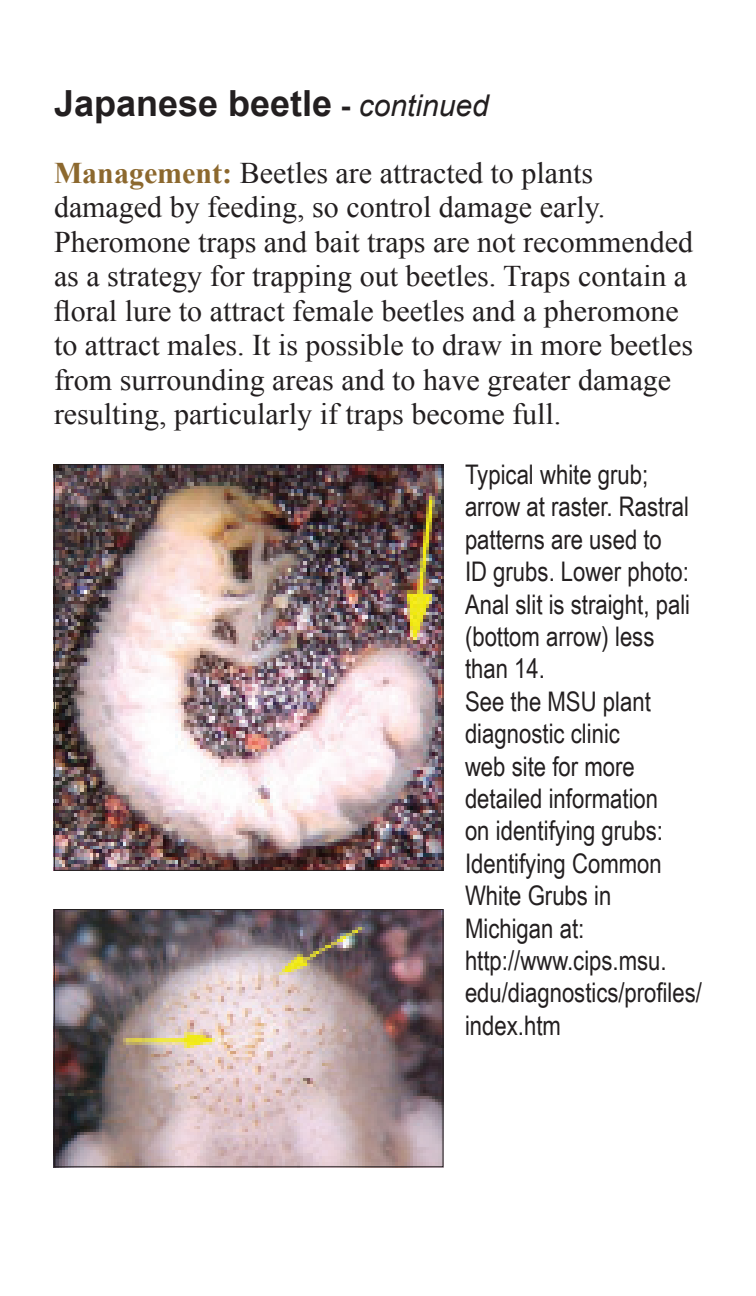
<style>
.page{position:relative;width:756px;height:1296px;background:#fff}
.page>*{position:absolute;margin:0;border:0;box-sizing:border-box;transform-origin:0 0}
.GuideHeader{font:700 36px "Arial";color:#231f20}
.Guide_text{font:30px/34.5px "Times New Roman";color:#231f20}
.t1{font:27px/32.4px "Arial Narrow";color:#231f20}
.s1{font-size:30px}
.s2{font-weight:400;font-style:italic;font-size:30px}
.s3{font-weight:700;color:#8c682e}
</style>
<div class="page">
<img style="left:56px;top:911px;width:385px;height:254px">
<img style="left:56px;top:466px;width:385px;height:403px">
<div style="left:54px;top:464px;width:389px;height:407px;border:1px solid #231f20"></div>
<div style="left:54px;top:909px;width:389px;height:258px;border:1px solid #231f20"></div>
<p class="GuideHeader" style="left:54px;top:80px;width:436px">Japanese beetle <span class="s1">-</span> <span class="s2">continued</span></p>
<p class="Guide_text" style="left:54px;top:155px;width:641px"><span class="s3">Management:</span> Beetles are attracted to plants damaged by feeding, so control damage early.<br>Pheromone traps and bait traps are not recommended as a strategy for trapping out beetles. Traps contain a floral lure to attract female beetles and a pheromone to attract males. It is possible to draw in more beetles from surrounding areas and to have greater damage resulting, particularly if traps become full.</p>
<p class="t1" style="left:465px;top:457px;width:227px">Typical white grub; arrow at raster. Rastral patterns are used to<br>ID grubs. Lower photo:<br>Anal slit is straight, pali (bottom arrow) less than 14.</p>
<p class="t1" style="left:465px;top:684px;width:238px">See the MSU plant diagnostic clinic<br>web site for more detailed information<br>on identifying grubs:<br>Identifying Common<br>White Grubs in<br>Michigan at: http://www.cips.msu. edu/diagnostics/profiles/ index.htm</p>
</div>
